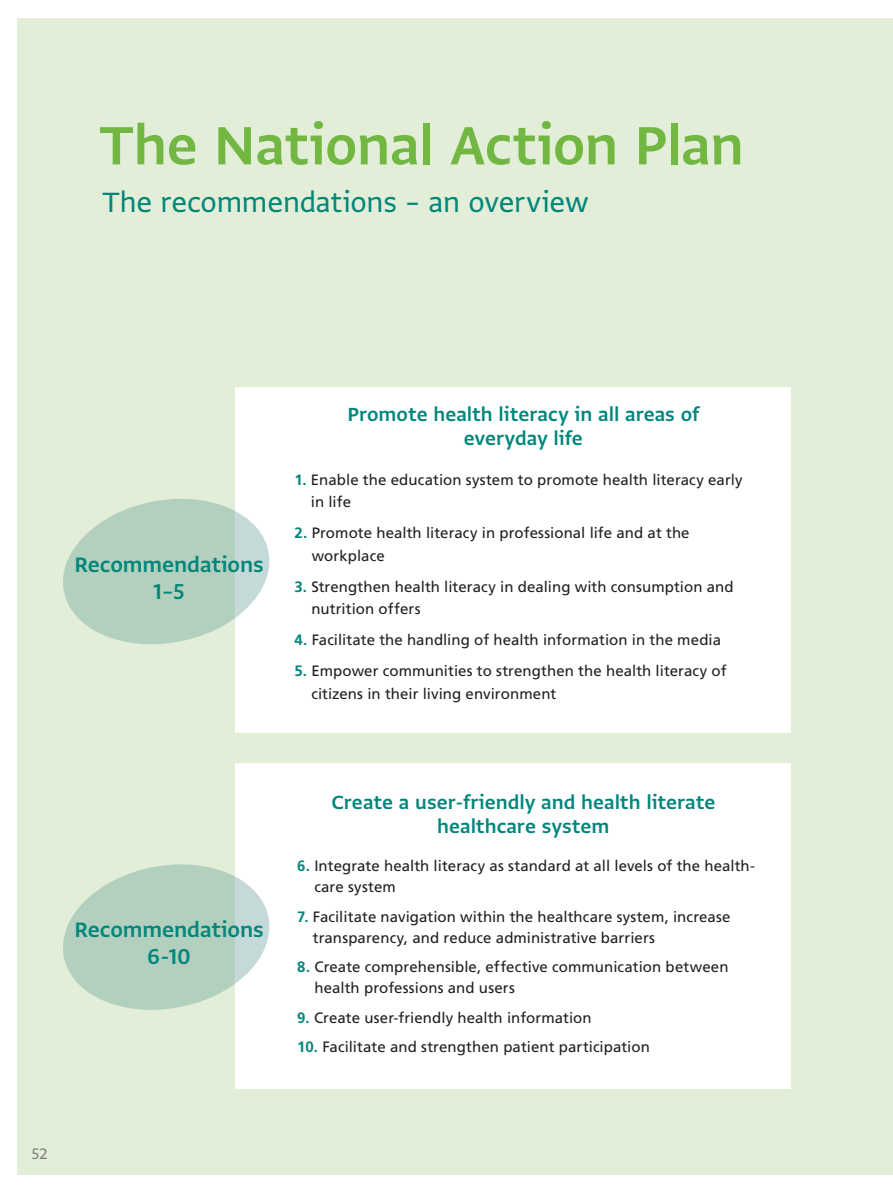
<style>
.page{position:relative;width:893px;height:1191px;background:#fff}
.page>*{position:absolute;margin:0;border:0;box-sizing:border-box;transform-origin:0 0}
.t1{font:63.75px "Greta Sans Std Sm Bld";letter-spacing:-.01em;color:#73b743}
.t2{font:33px "Greta Sans Std";letter-spacing:-.005em;color:#00867b}
.t3{font:25.5px "Greta Sans Std Sm Bld";color:#00867b}
.t4{font:24.75px "Greta Sans Std Sm Bld";letter-spacing:-.005em;color:#00867b}
.t5{font:22.5px/24px "Greta Sans Std Sm Bld";color:#00867b;text-align:center}
.t6{font:18px "Greta Sans Std";color:#7a7c7c}
.t7{font:15px/22.5px "Frutiger LT";letter-spacing:.005em;color:#231f20}
.s1{font-weight:700;color:#00867b}
</style>
<div class="page">
<div style="left:18px;top:18px;width:875px;height:1156px;background:#e2eed7"></div>
<div style="left:235px;top:763px;width:556px;height:326px;background:#fff"></div>
<div style="left:235px;top:387px;width:556px;height:345px;background:#fff"></div>
<svg style="left:63px;top:499px;width:207px;height:145px"></svg>
<svg style="left:63px;top:864px;width:207px;height:146px"></svg>
<h1 class="t1" style="left:99px;top:108px;width:647px">The National Action Plan</h1>
<h2 class="t2" style="left:102px;top:183px;width:488px">The recommendations – an overview</h2>
<h3 class="t4" style="left:74px;top:549px;width:191px">Recommendations</h3>
<h3 class="t3" style="left:153px;top:576px;width:33px">1–5</h3>
<h3 class="t5" style="left:347px;top:402px;width:354px">Promote health literacy in all areas of everyday life</h3>
<p class="t7" style="left:311px;top:468px;width:433px;text-indent:-16px"><span class="s1">1.</span> Enable the education system to promote health literacy early in life</p>
<p class="t7" style="left:312px;top:522px;width:379px;text-indent:-17px"><span class="s1">2.</span> Promote health literacy in professional life and at the workplace</p>
<p class="t7" style="left:311px;top:575px;width:424px;text-indent:-17px"><span class="s1">3.</span> Strengthen health literacy in dealing with consumption and nutrition offers</p>
<p class="t7" style="left:294px;top:629px;width:428px"><span class="s1">4.</span> Facilitate the handling of health information in the media</p>
<p class="t7" style="left:311px;top:660px;width:417px;text-indent:-17px"><span class="s1">5.</span> Empower communities to strengthen the health literacy of citizens in their living environment</p>
<h3 class="t4" style="left:74px;top:915px;width:191px">Recommendations</h3>
<h3 class="t3" style="left:147px;top:941px;width:45px">6-10</h3>
<h3 class="t5" style="left:331px;top:790px;width:386px">Create a user-friendly and health literate healthcare system</h3>
<p class="t7" style="left:314px;top:855px;width:442px;line-height:21px;text-indent:-17px"><span class="s1">6.</span> Integrate health literacy as standard at all levels of the health&shy;care system</p>
<p class="t7" style="left:313px;top:906px;width:419px;line-height:21px;text-indent:-16px"><span class="s1">7.</span> Facilitate navigation within the healthcare system, increase transparency, and reduce administrative barriers</p>
<p class="t7" style="left:314px;top:956px;width:416px;line-height:21px;text-indent:-17px"><span class="s1">8.</span> Create comprehensible, effective communication between health professions and users</p>
<p class="t7" style="left:297px;top:1006px;width:296px"><span class="s1">9.</span> Create user-friendly health information</p>
<p class="t7" style="left:297px;top:1036px;width:354px"><span class="s1">10.</span> Facilitate and strengthen patient participation</p>
<p class="t6" style="left:32px;top:1142px;width:18px">52</p>
</div>
